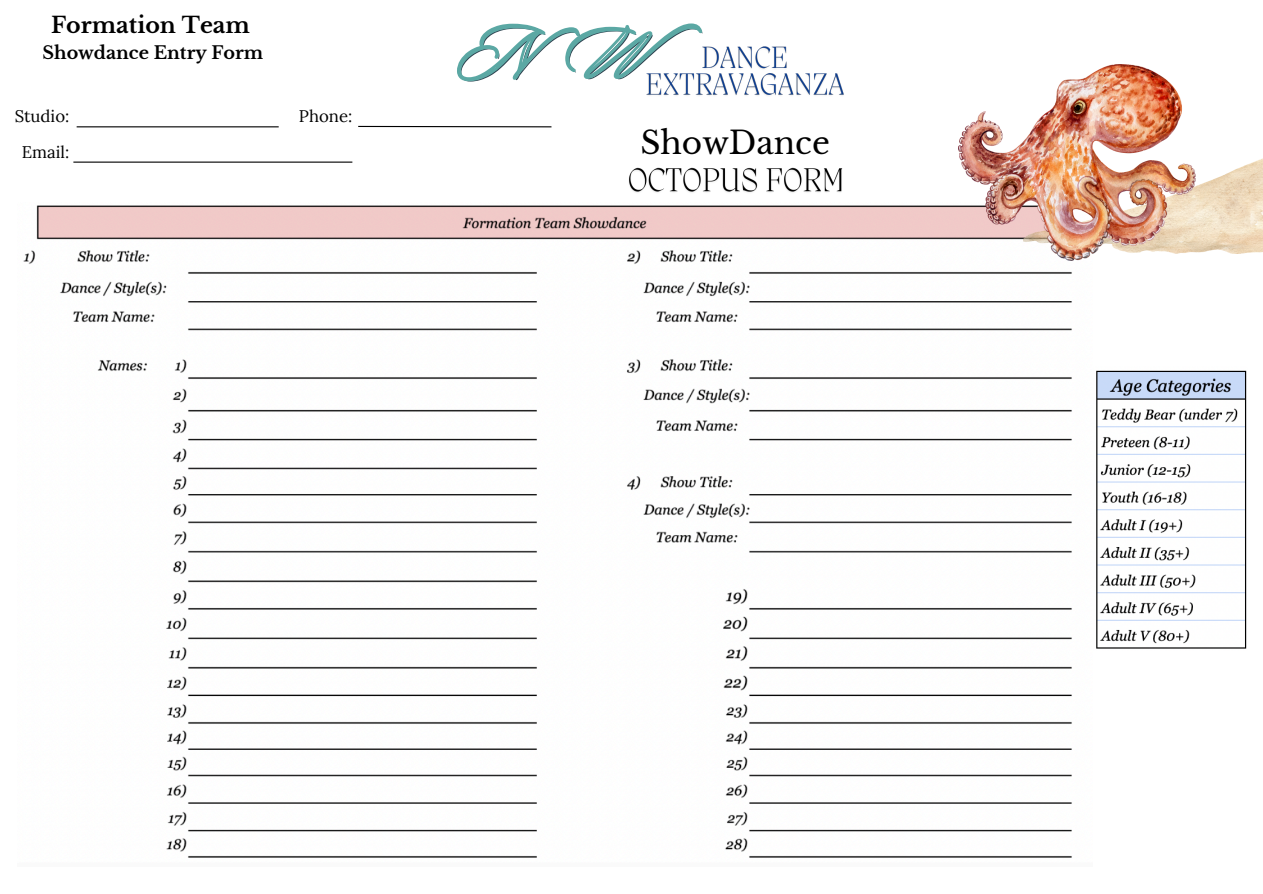
<style>
.page{position:relative;width:1263px;height:894px;background:#fff}
.page>*{position:absolute;margin:0;border:0;box-sizing:border-box;transform-origin:0 0}
.t1{font:75.45px "Sloop Script Pro";color:#2e4350}
.t2{font:31.2px "Libre Baskerville";color:#000}
.t3{font:700 22.05px "Libre Baskerville";color:#000}
.t4{font:700 17.55px "Libre Baskerville";color:#000}
.t5{font:16.8px "Lora";color:#000}
</style>
<div class="page">
<hr style="left:77px;top:126px;width:202px;height:1px;background:#000">
<hr style="left:73px;top:161px;width:279px;height:2px;background:#000">
<hr style="left:358px;top:126px;width:193px;height:1px;background:#000">
<img style="left:23px;top:205px;width:1049px;height:653px">
<img style="left:1096px;top:370px;width:151px;height:279px">
<img style="left:1196px;top:158px;width:67px;height:95px">
<img style="left:958px;top:65px;width:238px;height:196px">
<img style="left:701px;top:46px;width:143px;height:50px">
<svg style="left:457px;top:23px;width:244px;height:73px"></svg>
<img style="left:629px;top:167px;width:214px;height:26px">
<p class="t3" style="left:51px;top:12px;width:200px">Formation Team</p>
<p class="t4" style="left:42px;top:42px;width:222px">Showdance Entry Form</p>
<h4 class="t5" style="left:15px;top:105px;width:56px">Studio:</h4>
<p class="t5" style="left:22px;top:141px;width:49px">Email:</p>
<p class="t5" style="left:299px;top:105px;width:55px">Phone:</p>
<h1 class="t1" style="left:460px;top:16px;width:244px">NW</h1>
<p class="t2" style="left:640px;top:124px;width:191px">ShowDance</p>
</div>
